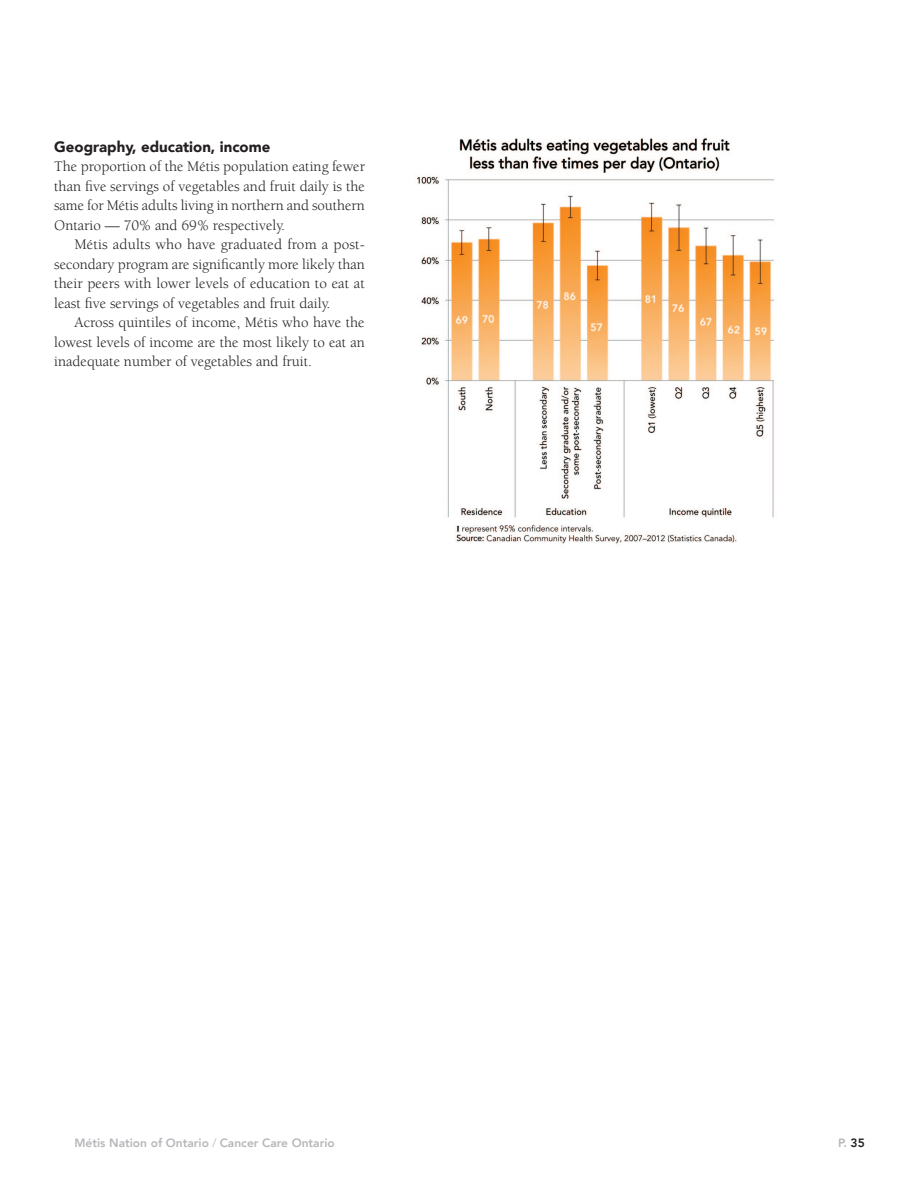
<style>
.page{position:relative;width:919px;height:1189px;background:#fff}
.page>*{position:absolute;margin:0;border:0;box-sizing:border-box;transform-origin:0 0}
.t1{font:15px/19.5px "Berkeley";color:#231f20;text-align:justify}
.t2{font:900 15px "Avenir";color:#231f20}
.t3{font:800 12px "Avenir";color:#b6b7bb}
.s1{font-weight:300}
.s2{color:#231f20}
</style>
<div class="page">
<img style="left:416px;top:137px;width:359px;height:407px">
<p class="t2" style="left:54px;top:134px;width:218px">Geography, education, income</p>
<p class="t1" style="left:54px;top:157px;width:312px">The proportion of the Métis population eating fewer than five servings of vegetables and fruit daily is the same for Métis adults living in northern and southern Ontario — 70% and 69% respectively.</p>
<p class="t1" style="left:54px;top:235px;width:312px;text-indent:20px">Métis adults who have graduated from a post&shy;secondary program are significantly more likely than their peers with lower levels of education to eat at least five servings of vegetables and fruit daily.</p>
<p class="t1" style="left:54px;top:313px;width:312px;text-indent:20px">Across quintiles of income, Métis who have the lowest levels of income are the most likely to eat an inadequate number of vegetables and fruit.</p>
<p class="t3" style="left:74px;top:1131px;width:262px">Métis Nation of Ontario <span class="s1">/</span> Cancer Care Ontario</p>
<p class="t3" style="left:838px;top:1131px;width:28px">P. <span class="s2">35</span></p>
</div>
